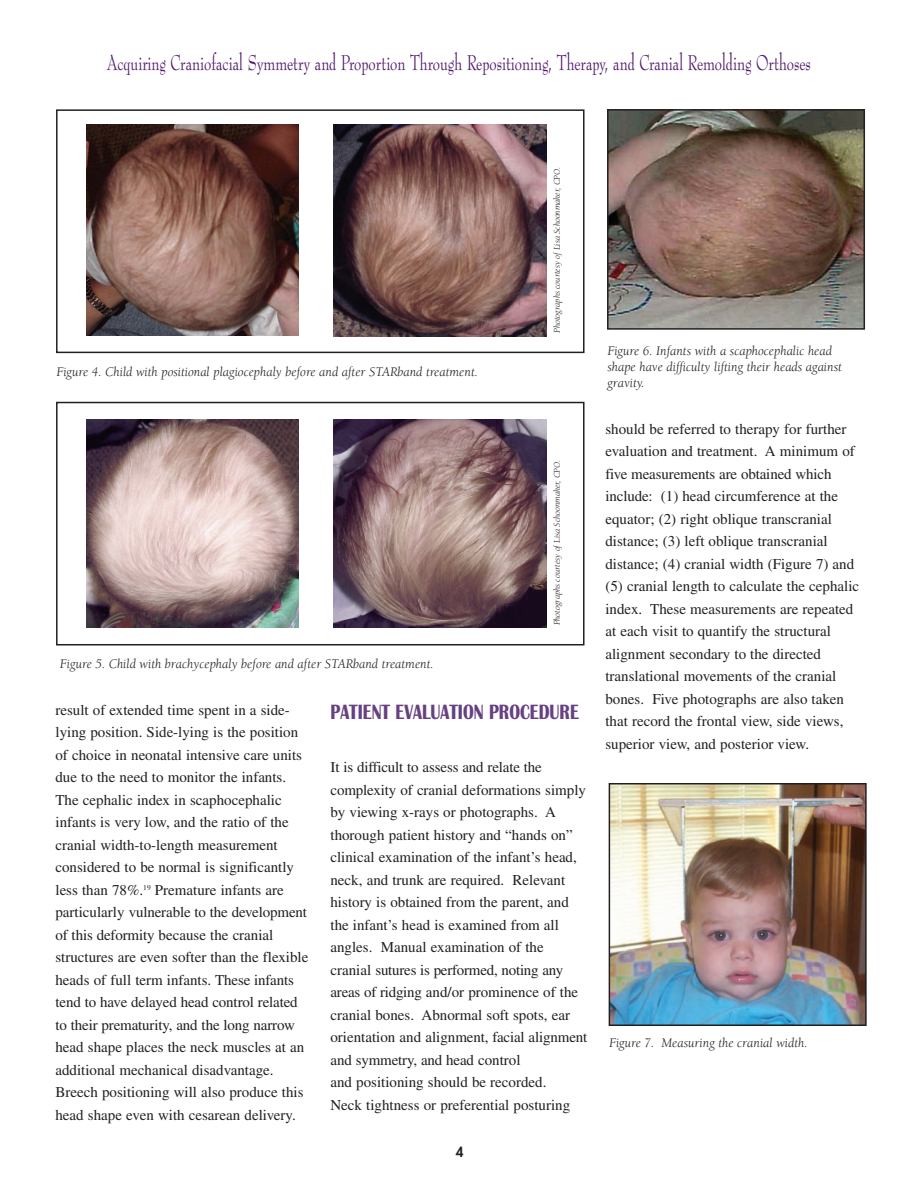
<style>
.page{position:relative;width:918px;height:1188px;background:#fff}
.page>*{position:absolute;margin:0;border:0;box-sizing:border-box;transform-origin:0 0}
.t1{font:700 21.45px "Britannic";color:#674081;scale:.77 1}
.t2{font:21px "Bernhard Modern Regular DTC";color:#50186c;scale:.71 1}
.t3{font:15px/22.5px "Times";color:#231f20}
.t4{font:italic 13.5px/16.2px "Berkeley";color:#231f20}
.t5{font:800 13.5px "Futura";color:#231f20}
.t6{font:italic 9px "Berkeley";color:#231f20}
</style>
<div class="page">
<img style="left:612px;top:786px;width:252px;height:237px">
<div style="left:609px;top:783px;width:258px;height:243px;border:2px solid #231f20"></div>
<div style="left:56px;top:109px;width:529px;height:244px;border:2px solid #231f20"></div>
<div style="left:56px;top:402px;width:529px;height:243px;border:2px solid #231f20"></div>
<img style="left:86px;top:124px;width:213px;height:212px">
<img style="left:334px;top:124px;width:212px;height:212px">
<img style="left:86px;top:419px;width:213px;height:209px">
<img style="left:334px;top:419px;width:212px;height:209px">
<img style="left:610px;top:112px;width:252px;height:215px">
<div style="left:607px;top:109px;width:258px;height:221px;border:2px solid #231f20"></div>
<h2 class="t2" style="left:107px;top:53px;width:993px">Acquiring Craniofacial Symmetry and Proportion Through Repositioning, Therapy, and Cranial Remolding Orthoses</h2>
<p class="t4" style="left:56px;top:365px;width:423px">Figure 4. Child with positional plagiocephaly before and after STARband treatment.</p>
<p class="t4" style="left:60px;top:657px;width:375px">Figure 5. Child with brachycephaly before and after STARband treatment.</p>
<p class="t6" style="left:554px;top:333px;width:167px;rotate:-90deg">Photographs courtesy of Lisa Schoonmaker, CPO.</p>
<p class="t6" style="left:554px;top:625px;width:167px;rotate:-90deg">Photographs courtesy of Lisa Schoonmaker, CPO.</p>
<p class="t3" style="left:55px;top:700px;width:254px">result of extended time spent in a side&shy;lying position. Side-lying is the position of choice in neonatal intensive care units due to the need to monitor the infants.<br>The cephalic index in scaphocephalic infants is very low, and the ratio of the cranial width-to-length measurement considered to be normal is significantly less than 78%.<sup>19</sup> Premature infants are particularly vulnerable to the development of this deformity because the cranial structures are even softer than the flexible heads of full term infants. These infants tend to have delayed head control related to their prematurity, and the long narrow head shape places the neck muscles at an additional mechanical disadvantage.<br>Breech positioning will also produce this head shape even with cesarean delivery.</p>
<h1 class="t1" style="left:330px;top:704px;width:324px">PATIENT EVALUATION PROCEDURE</h1>
<p class="t3" style="left:330px;top:758px;width:258px">It is difficult to assess and relate the complexity of cranial deformations simply by viewing x-rays or photographs. A thorough patient history and “hands on” clinical examination of the infant’s head, neck, and trunk are required. Relevant history is obtained from the parent, and the infant’s head is examined from all angles. Manual examination of the cranial sutures is performed, noting any areas of ridging and/or prominence of the cranial bones. Abnormal soft spots, ear orientation and alignment, facial alignment and symmetry, and head control<br>and positioning should be recorded.<br>Neck tightness or preferential posturing</p>
<p class="t5" style="left:456px;top:1146px;width:9px">4</p>
<p class="t4" style="left:607px;top:344px;width:236px">Figure 6. Infants with a scaphocephalic head shape have difficulty lifting their heads against gravity.</p>
<p class="t3" style="left:605px;top:419px;width:255px">should be referred to therapy for further evaluation and treatment. A minimum of five measurements are obtained which include: (1) head circumference at the equator; (2) right oblique transcranial distance; (3) left oblique transcranial distance; (4) cranial width (Figure 7) and (5) cranial length to calculate the cephalic index. These measurements are repeated at each visit to quantify the structural alignment secondary to the directed translational movements of the cranial bones. Five photographs are also taken that record the frontal view, side views, superior view, and posterior view.</p>
<p class="t4" style="left:609px;top:1036px;width:200px">Figure 7. Measuring the cranial width.</p>
</div>
